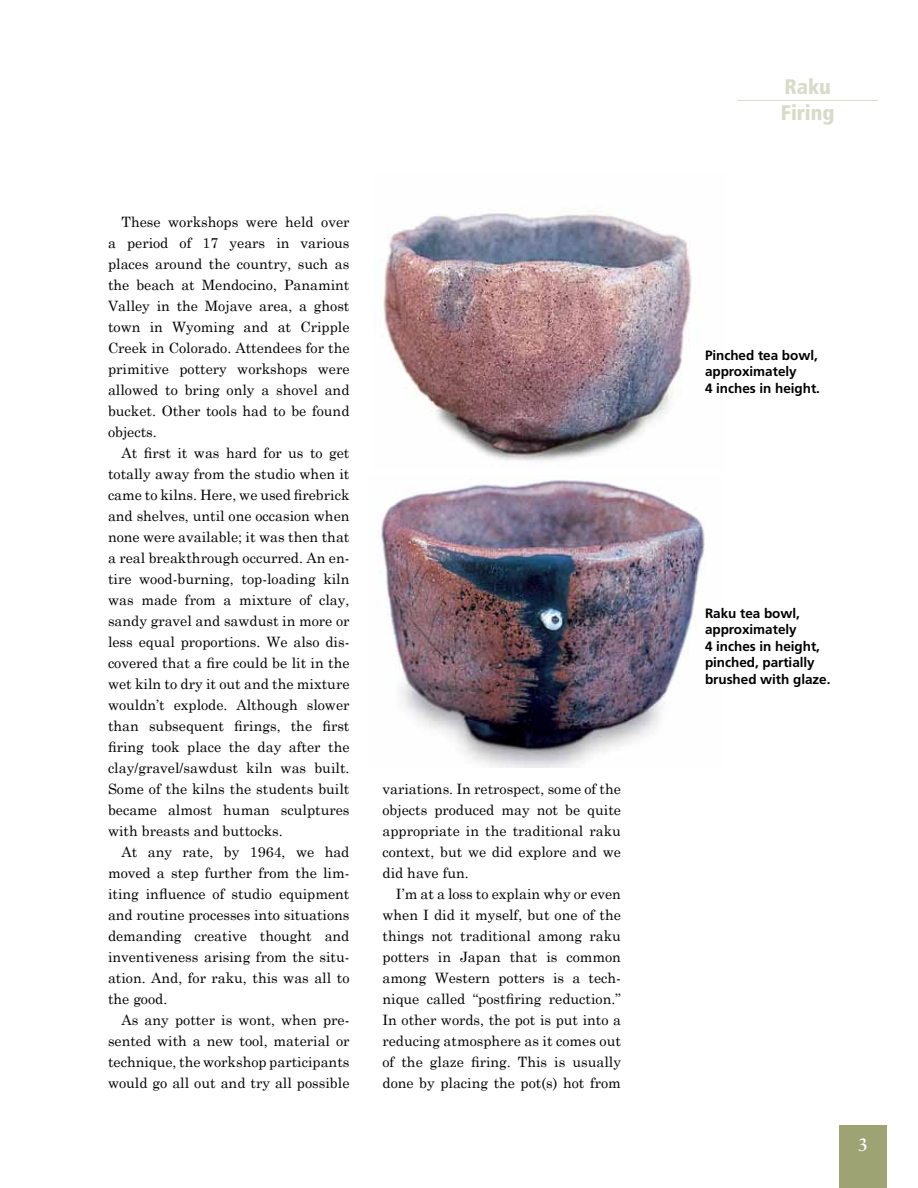
<style>
.page{position:relative;width:918px;height:1188px;background:#fff}
.page>*{position:absolute;margin:0;border:0;box-sizing:border-box;transform-origin:0 0}
.t1{font:900 condensed 21px/25.5px "Frutiger";color:#d8dbc7}
.t2{font:700 18px "Sabon";color:#fff}
.t3{font:14.25px/21px "Century Schoolbook";color:#000;text-align:justify}
.t4{font:700 13.5px/16.5px "Frutiger";color:#000}
</style>
<div class="page">
<div style="left:839px;top:1125px;width:48px;height:63px;background:#9ea374"></div>
<hr style="left:738px;top:100px;width:140px;height:1px;background:#d8dbc7">
<img style="left:380px;top:211px;width:312px;height:250px">
<img style="left:381px;top:480px;width:324px;height:288px">
<p class="t3" style="left:108px;top:211px;width:243px;text-indent:13px">These workshops were held over a period of 17 years in various places around the country, such as the beach at Mendocino, Panamint Valley in the Mojave area, a ghost town in Wyoming and at Cripple Creek in Colorado. Attendees for the primitive pottery workshops were allowed to bring only a shovel and bucket. Other tools had to be found objects.</p>
<p class="t3" style="left:108px;top:442px;width:243px;text-indent:13px">At first it was hard for us to get totally away from the studio when it came to kilns. Here, we used firebrick and shelves, until one occasion when none were available; it was then that a real breakthrough occurred. An en&shy;tire wood-burning, top-loading kiln was made from a mixture of clay, sandy gravel and sawdust in more or less equal proportions. We also dis&shy;covered that a fire could be lit in the wet kiln to dry it out and the mixture wouldn’t explode. Although slower than subsequent firings, the first firing took place the day after the clay/gravel/sawdust kiln was built.<br>Some of the kilns the students built became almost human sculptures with breasts and buttocks.</p>
<p class="t3" style="left:108px;top:841px;width:243px;text-indent:13px">At any rate, by 1964, we had moved a step further from the lim&shy;iting influence of studio equipment and routine processes into situations demanding creative thought and inventiveness arising from the situ&shy;ation. And, for raku, this was all to the good.</p>
<p class="t3" style="left:108px;top:1009px;width:243px;text-indent:13px">As any potter is wont, when pre&shy;sented with a new tool, material or technique, the workshop participants would go all out and try all possible</p>
<p class="t3" style="left:383px;top:778px;width:240px">variations. In retrospect, some of the objects produced may not be quite appropriate in the traditional raku context, but we did explore and we did have fun.</p>
<p class="t3" style="left:383px;top:883px;width:240px;text-indent:13px">I’m at a loss to explain why or even when I did it myself, but one of the things not traditional among raku potters in Japan that is common among Western potters is a tech&shy;nique called “postfiring reduction.” In other words, the pot is put into a reducing atmosphere as it comes out of the glaze firing. This is usually done by placing the pot(s) hot from</p>
<h1 class="t1" style="left:781px;top:74px;width:55px">Raku<br>Firing</h1>
<p class="t4" style="left:705px;top:347px;width:117px">Pinched tea bowl, approximately<br>4 inches in height.</p>
<p class="t4" style="left:705px;top:605px;width:127px">Raku tea bowl, approximately<br>4 inches in height, pinched, partially brushed with glaze.</p>
<p class="t2" style="left:858px;top:1134px;width:12px">3</p>
</div>
